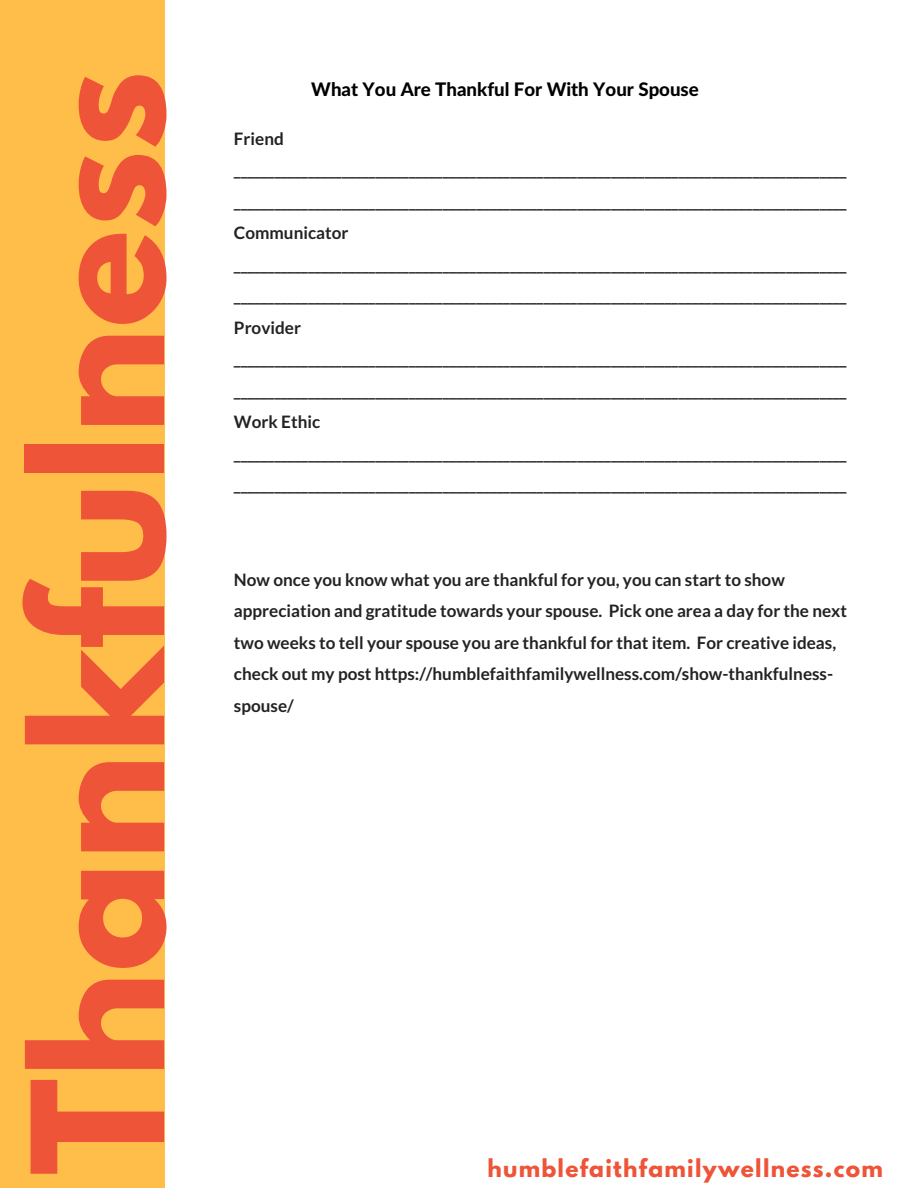
<style>
.page{position:relative;width:918px;height:1188px;background:#ffbd4a}
.page>*{position:absolute;margin:0;border:0;box-sizing:border-box;transform-origin:0 0}
.t1{font:700 161.85px "League Spartan";color:#ee5438}
.t2{font:700 21.75px "League Spartan";letter-spacing:.06em;color:#ee5438}
.t3{font:800 18.75px "Lato";color:#000}
.t4{font:700 17.1px/31.5px "Lato";color:#222}
</style>
<div class="page">
<div style="left:165px;top:0;width:753px;height:1188px;background:#fff"></div>
<h1 class="t1" style="left:18px;top:1175px;width:1106px;rotate:-90deg">Thankfulness</h1>
<p class="t3" style="left:311px;top:78px;width:389px">What You Are Thankful For With Your Spouse</p>
<p class="t4" style="left:234px;top:122px;width:614px">Friend ___________________________________________________________________________________________ ___________________________________________________________________________________________ Communicator ___________________________________________________________________________________________ ___________________________________________________________________________________________ Provider ___________________________________________________________________________________________ ___________________________________________________________________________________________ Work Ethic ___________________________________________________________________________________________ ___________________________________________________________________________________________</p>
<p class="t4" style="left:234px;top:563px;width:615px">Now once you know what you are thankful for you, you can start to show appreciation and gratitude towards your spouse. Pick one area a day for the next two weeks to tell your spouse you are thankful for that item. For creative ideas, check out my post https://humblefaithfamilywellness.com/show-thankfulness&shy;spouse/</p>
<p class="t2" style="left:487px;top:1157px;width:397px">humblefaithfamilywellness.com</p>
</div>
